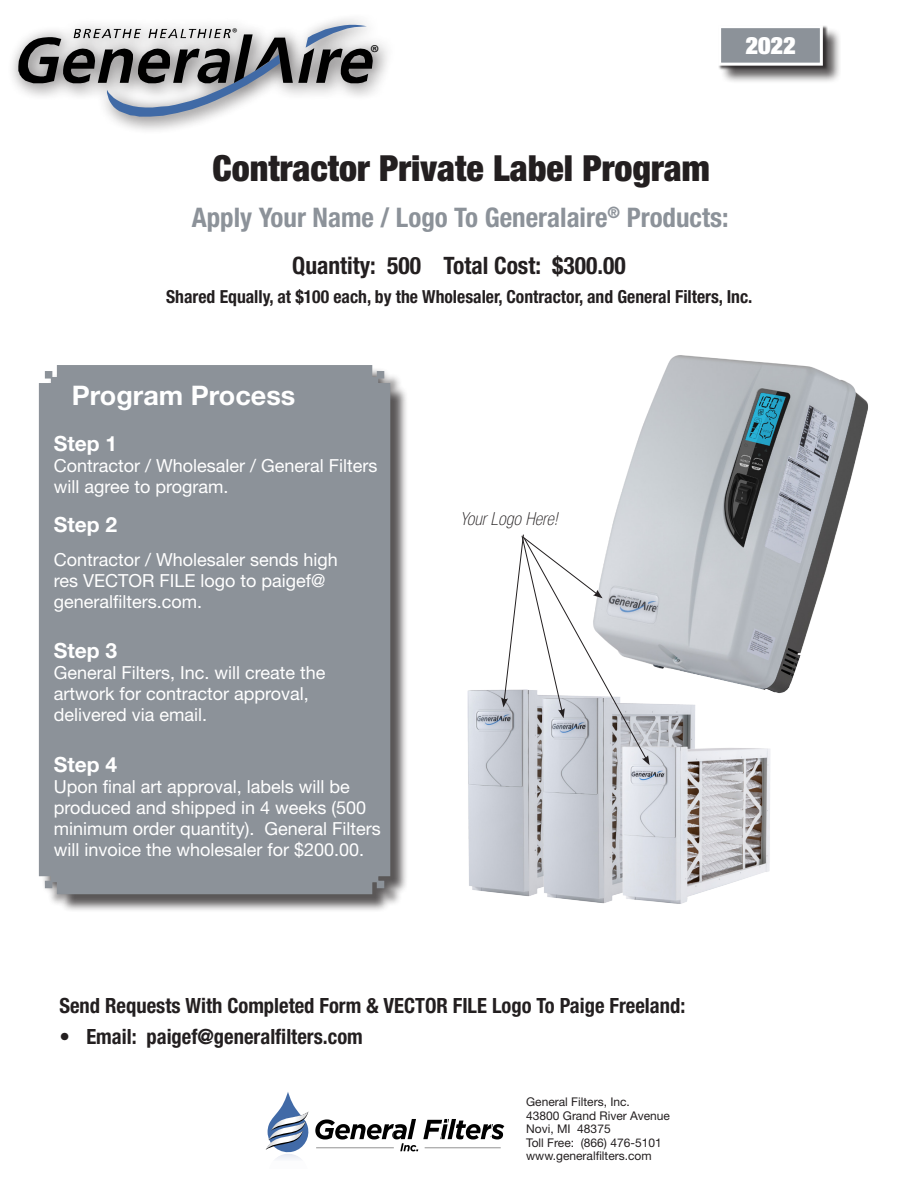
<style>
.page{position:relative;width:918px;height:1188px;background:#fff}
.page>*{position:absolute;margin:0;border:0;box-sizing:border-box;transform-origin:0 0}
.t1{font:900 condensed 36px "Helvetica Neue LT Std";color:#231f20}
.t2{font:700 condensed 27px "Helvetica Neue LT Std";color:#8c9299}
.t3{font:700 27px "Helvetica Neue LT Std";color:#fff}
.t4{font:700 condensed 24px "Helvetica Neue LT Std";color:#231f20}
.t5{font:900 condensed 24px "Helvetica Neue LT Std";color:#fff}
.t6{font:21.9px "Myriad Pro";color:#000}
.t7{font:700 condensed 21px "Helvetica Neue LT Std";color:#231f20}
.t8{font:700 21px "Helvetica Neue LT Std";color:#fff}
.t9{font:18px/21px "Helvetica Neue LT Std";color:#fff}
.t10{font:700 condensed 18px "Helvetica Neue LT Std";color:#231f20}
.t11{font:italic 100 condensed 18px "Helvetica Neue LT Std";color:#231f20}
.t12{font:12.75px "Myriad Pro";color:#000}
.t13{font:12px "Helvetica Neue LT Std";color:#231f20}
</style>
<div class="page">
<div style="left:41px;top:368px;width:368px;height:545px;background:#231f20;opacity:.75"></div>
<div style="left:38px;top:365px;width:353px;height:530px;background:#8c9299"></div>
<img style="left:610px;top:355px;width:258px;height:338px">
<img style="left:467px;top:690px;width:61px;height:206px">
<img style="left:528px;top:690px;width:181px;height:214px">
<img style="left:609px;top:736px;width:161px;height:168px">
<svg style="left:501px;top:534px;width:149px;height:231px"></svg>
<svg style="left:266px;top:1092px;width:238px;height:67px"></svg>
<div style="left:7px;top:14px;width:389px;height:121px;background:#231f20;opacity:.75"></div>
<svg style="left:18px;top:25px;width:355px;height:92px"></svg>
<div style="left:720px;top:27px;width:121px;height:57px;background:#231f20;opacity:.75"></div>
<div style="left:718px;top:25px;width:110px;height:46px;background:#231f20;opacity:.75"></div>
<div style="left:718px;top:25px;width:105px;height:41px;background:#8c9299;border:3px solid #fff"></div>
<p class="t12" style="left:232px;top:25px;width:7px">®</p>
<p class="t6" style="left:370px;top:39px;width:11px">®</p>
<p class="t5" style="left:746px;top:30px;width:51px">2022</p>
<p class="t1" style="left:212px;top:146px;width:499px">Contractor Private Label Program</p>
<p class="t2" style="left:192px;top:201px;width:538px">Apply Your Name / Logo To Generalaire<sup>®</sup> Products:</p>
<p class="t4" style="left:292px;top:251px;width:335px">Quantity: 500 Total Cost: $300.00</p>
<p class="t10" style="left:166px;top:285px;width:588px">Shared Equally, at $100 each, by the Wholesaler, Contractor, and General Filters, Inc.</p>
<p class="t3" style="left:72px;top:379px;width:225px">Program Process</p>
<p class="t8" style="left:54px;top:430px;width:65px">Step 1</p>
<p class="t9" style="left:54px;top:455px;width:325px">Contractor / Wholesaler / General Filters will agree to program.</p>
<p class="t8" style="left:54px;top:511px;width:65px">Step 2</p>
<p class="t9" style="left:54px;top:549px;width:286px">Contractor / Wholesaler sends high res VECTOR FILE logo to paigef@ generalfilters.com.</p>
<p class="t8" style="left:54px;top:638px;width:65px">Step 3</p>
<p class="t9" style="left:54px;top:662px;width:273px">General Filters, Inc. will create the artwork for contractor approval, delivered via email.</p>
<p class="t8" style="left:54px;top:751px;width:65px">Step 4</p>
<p class="t9" style="left:54px;top:776px;width:329px">Upon final art approval, labels will be produced and shipped in 4 weeks (500 minimum order quantity). General Filters will invoice the wholesaler for $200.00.</p>
<p class="t11" style="left:460px;top:508px;width:99px">Your Logo Here!</p>
<p class="t7" style="left:59px;top:993px;width:627px">Send Requests With Completed Form &amp; VECTOR FILE Logo To Paige Freeland:</p>
<p class="t7" style="left:59px;top:1024px;width:305px">• Email: paigef@generalfilters.com</p>
<p class="t13" style="left:526px;top:1095px;width:105px">General Filters, Inc.</p>
<p class="t13" style="left:526px;top:1108px;width:145px">43800 Grand River Avenue</p>
<p class="t13" style="left:526px;top:1122px;width:86px">Novi, MI 48375</p>
<p class="t13" style="left:526px;top:1135px;width:137px">Toll Free: (866) 476-5101</p>
<p class="t13" style="left:526px;top:1149px;width:127px">www.generalfilters.com</p>
</div>
